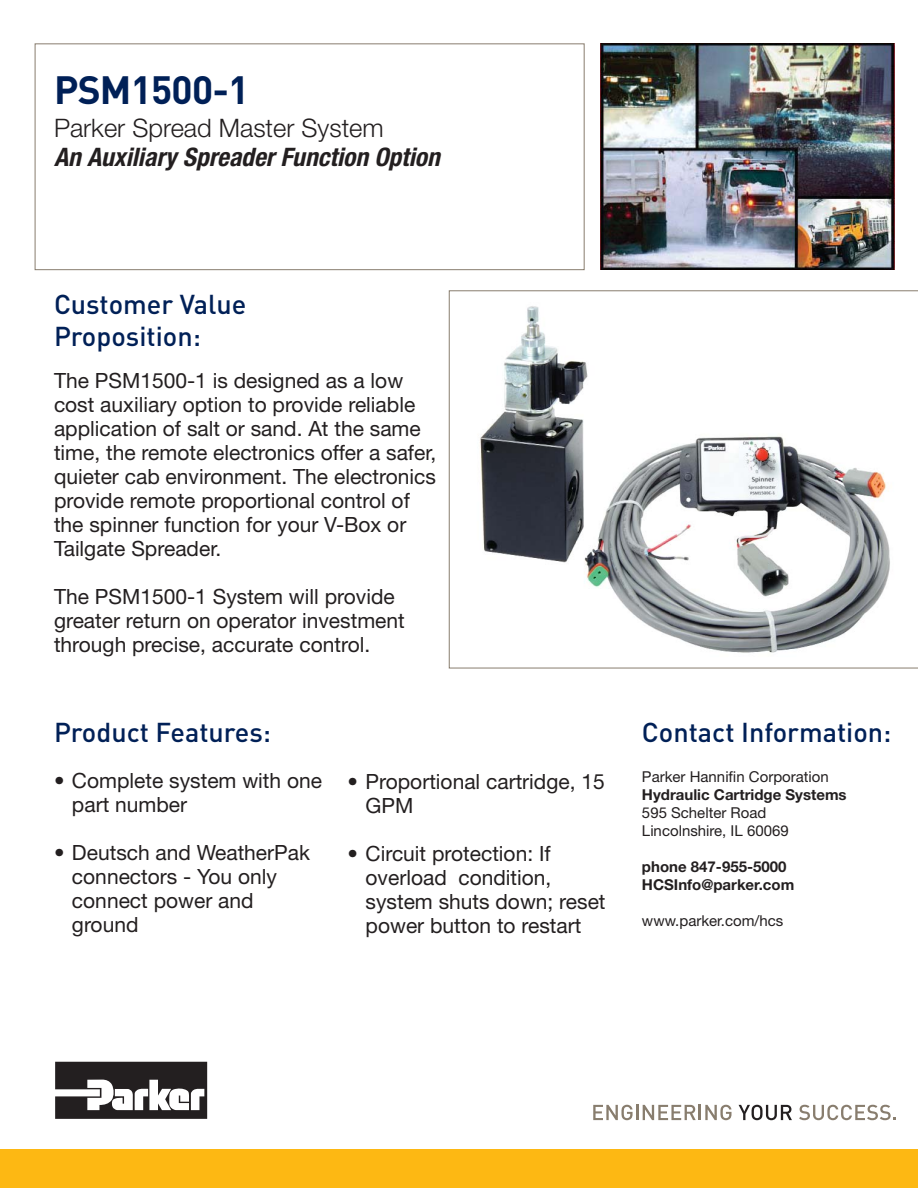
<style>
.page{position:relative;width:918px;height:1188px;background:#fff}
.page>*{position:absolute;margin:0;border:0;box-sizing:border-box;transform-origin:0 0}
.t1{font:700 39px "DINOT";letter-spacing:-.02em;color:#002057}
.t2{font:500 27px/32.4px "DINOT";color:#002057}
.t3{font:italic 700 condensed 25.5px "Helvetica Neue LT Std";color:#231f20}
.t4{font:300 25.5px "Helvetica Neue LT Std";color:#231f20}
.t5{font:21px/24px "Helvetica Neue LT Std";color:#231f20}
.t6{font:15px/18px "Helvetica Neue LT Std";color:#231f20}
.t7{font:700 15px/18px "Helvetica Neue LT Std";color:#231f20}
</style>
<div class="page">
<svg style="left:55px;top:1062px;width:152px;height:57px"></svg>
<div style="left:0;top:1150px;width:918px;height:38px;background:#fdb813"></div>
<svg style="left:593px;top:1105px;width:139px;height:15px"></svg>
<svg style="left:739px;top:1105px;width:53px;height:15px"></svg>
<svg style="left:799px;top:1105px;width:97px;height:15px"></svg>
<div style="left:35px;top:43px;width:550px;height:227px;border:1px solid #887d6e"></div>
<svg style="left:449px;top:290px;width:469px;height:378px"></svg>
<img style="left:601px;top:43px;width:293px;height:227px">
<h1 class="t1" style="left:54px;top:63px;width:197px">PSM1500-1</h1>
<p class="t4" style="left:54px;top:112px;width:331px">Parker Spread Master System</p>
<p class="t3" style="left:54px;top:142px;width:387px">An Auxiliary Spreader Function Option</p>
<p class="t2" style="left:54px;top:289px;width:194px">Customer Value<br>Proposition:</p>
<p class="t5" style="left:54px;top:371px;width:384px">The PSM1500-1 is designed as a low cost auxiliary option to provide reliable application of salt or sand. At the same time, the remote electronics offer a safer, quieter cab environment. The electronics provide remote proportional control of the spinner function for your V-Box or Tailgate Spreader.</p>
<p class="t5" style="left:54px;top:587px;width:352px">The PSM1500-1 System will provide greater return on operator investment through precise, accurate control.</p>
<p class="t2" style="left:54px;top:717px;width:219px">Product Features:</p>
<p class="t5" style="left:72px;top:770px;width:252px;text-indent:-18px">• Complete system with one part number</p>
<p class="t5" style="left:72px;top:842px;width:240px;text-indent:-18px">• Deutsch and WeatherPak connectors - You only connect power and ground</p>
<p class="t5" style="left:366px;top:772px;width:241px;text-indent:-18px">• Proportional cartridge, 15<br>GPM</p>
<p class="t5" style="left:366px;top:844px;width:242px;text-indent:-18px">• Circuit protection: If overload condition, system shuts down; reset power button to restart</p>
<p class="t2" style="left:642px;top:717px;width:251px">Contact Information:</p>
<p class="t6" style="left:642px;top:769px;width:188px">Parker Hannifin Corporation</p>
<p class="t7" style="left:642px;top:787px;width:206px">Hydraulic Cartridge Systems</p>
<p class="t6" style="left:642px;top:805px;width:148px">595 Schelter Road<br>Lincolnshire, IL 60069</p>
<p class="t7" style="left:642px;top:859px;width:154px">phone 847-955-5000<br>HCSInfo@parker.com</p>
<p class="t6" style="left:642px;top:913px;width:143px">www.parker.com/hcs</p>
</div>
